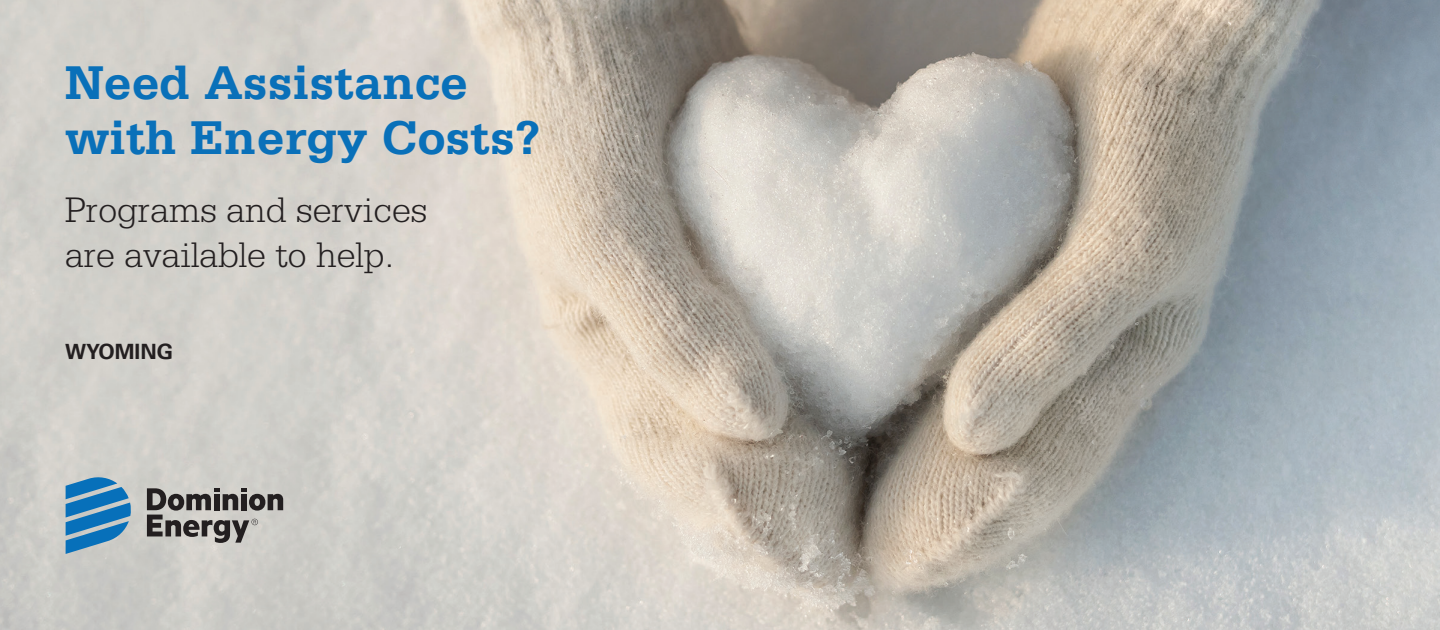
<style>
.page{position:relative;width:1440px;height:630px;background:#fff}
.page>*{position:absolute;margin:0;border:0;box-sizing:border-box;transform-origin:0 0}
.head{font:700 50px/55px "Serifa Std";color:#0970b9}
.head-2{font:300 37.5px/45px "Serifa Std";color:#231f20}
.head-3{font:700 21px "Univers LT Std";color:#231f20}
</style>
<div class="page">
<img style="left:0;top:0;width:1440px;height:630px">
<svg style="left:66px;top:476px;width:65px;height:78px;background:#5795bf"></svg>
<svg style="left:147px;top:488px;width:136px;height:55px;background:#8e8c89"></svg>
<p class="head" style="left:65px;top:55px;width:477px">Need Assistance with Energy Costs?</p>
<p class="head-2" style="left:65px;top:187px;width:364px">Programs and services are available to help.</p>
<p class="head-3" style="left:65px;top:340px;width:110px">WYOMING</p>
</div>
